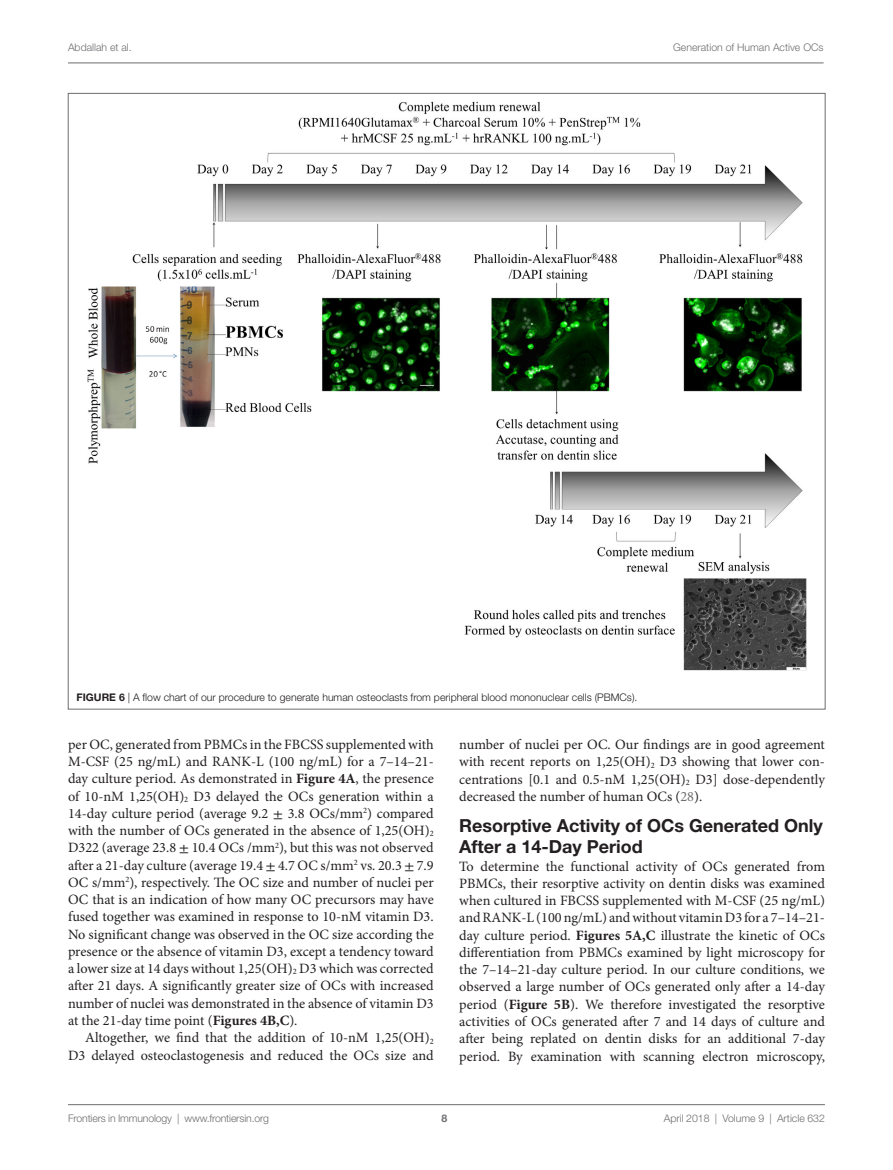
<style>
.page{position:relative;width:893px;height:1170px;background:#fff}
.page>*{position:absolute;margin:0;border:0;box-sizing:border-box;transform-origin:0 0}
.t1{font:700 18px/21px "Helvetica Neue LT Std";color:#231f20}
.t2{font:14.25px/17.2px "Minion Pro";color:#231f20;text-align:justify}
.t3{font:300 10.5px "Helvetica Neue LT Std";color:#6c6d70}
.t4{font:300 10.5px "Helvetica Neue LT Std";color:#231f20}
.t5{font:700 10.5px "Helvetica Neue LT Std";color:#231f20}
.t6{font:700 10.5px "Helvetica Neue LT Std";color:#6c6d70}
.s1{font-weight:700}
.s2{font-family:"STIX General"}
.s3{color:#6c6d70}
</style>
<div class="page">
<hr style="left:68px;top:63px;width:756px;height:1px;background:#6c6d70">
<hr style="left:68px;top:1104px;width:757px;height:1px;background:#6c6d70">
<img style="left:87px;top:102px;width:719px;height:568px">
<p class="t3" style="left:68px;top:41px;width:65px">Abdallah et al.</p>
<p class="t3" style="left:673px;top:41px;width:152px">Generation of Human Active OCs</p>
<p class="t5" style="left:77px;top:690px;width:14px">Figur</p>
<p class="t4" style="left:109px;top:690px;width:530px"><span class="s1">e 6</span> | A flow chart of our procedure to generate human osteoclasts from peripheral blood mononuclear cells (PBMCs).</p>
<p class="t2" style="left:68px;top:735px;width:367px">per OC, generated from PBMCs in the FBCSS supplemented with M-CSF (25 ng/mL) and RANK-L (100 ng/mL) for a 7–14–21- day culture period. As demonstrated in <span class="s1">Figure 4A</span>, the presence of 10-nM 1,25(OH)<sub>2</sub> D3 delayed the OCs generation within a 14-day culture period (average 9.2 <span class="s2">±</span> 3.8 OCs/mm<sup>2</sup>) compared with the number of OCs generated in the absence of 1,25(OH)<sub>2<br></sub>D322 (average 23.8 <span class="s2">±</span> 10.4 OCs /mm<sup>2</sup>), but this was not observed after a 21-day culture (average 19.4 <span class="s2">±</span> 4.7 OC s/mm<sup>2</sup> vs. 20.3 <span class="s2">±</span> 7.9<br>OC s/mm<sup>2</sup>), respectively. The OC size and number of nuclei per OC that is an indication of how many OC precursors may have fused together was examined in response to 10-nM vitamin D3.<br>No significant change was observed in the OC size according the presence or the absence of vitamin D3, except a tendency toward a lower size at 14 days without 1,25(OH)<sub>2</sub> D3 which was corrected after 21 days. A significantly greater size of OCs with increased number of nuclei was demonstrated in the absence of vitamin D3 at the 21-day time point (<span class="s1">Figures 4B,C</span>).</p>
<p class="t2" style="left:68px;top:1029px;width:367px;text-align:right">Altogether, we find that the addition of 10-nM 1,25(OH)<sub>2<br></sub>D3 delayed osteoclastogenesis and reduced the OCs size and</p>
<p class="t2" style="left:459px;top:735px;width:367px">number of nuclei per OC. Our findings are in good agreement with recent reports on 1,25(OH)<sub>2</sub> D3 showing that lower con&shy;centrations [0.1 and 0.5-nM 1,25(OH)<sub>2</sub> D3] dose-dependently decreased the number of human OCs (<span class="s3">28</span>).</p>
<p class="t1" style="left:459px;top:815px;width:365px">Resorptive Activity of OCs Generated Only<br>After a 14-Day Period</p>
<p class="t2" style="left:459px;top:857px;width:367px">To determine the functional activity of OCs generated from PBMCs, their resorptive activity on dentin disks was examined when cultured in FBCSS supplemented with M-CSF (25 ng/mL) and RANK-L (100 ng/mL) and without vitamin D3 for a 7–14–21- day culture period. <span class="s1">Figures 5A,C</span> illustrate the kinetic of OCs differentiation from PBMCs examined by light microscopy for the 7–14–21-day culture period. In our culture conditions, we observed a large number of OCs generated only after a 14-day period (<span class="s1">Figure 5B</span>). We therefore investigated the resorptive activities of OCs generated after 7 and 14 days of culture and after being replated on dentin disks for an additional 7-day period. By examination with scanning electron microscopy,</p>
<p class="t3" style="left:68px;top:1111px;width:203px">Frontiers in Immunology | www.frontiersin.org</p>
<p class="t3" style="left:664px;top:1111px;width:163px">April 2018 | Volume 9 | Article 632</p>
<p class="t6" style="left:441px;top:1111px;width:7px">8</p>
</div>
